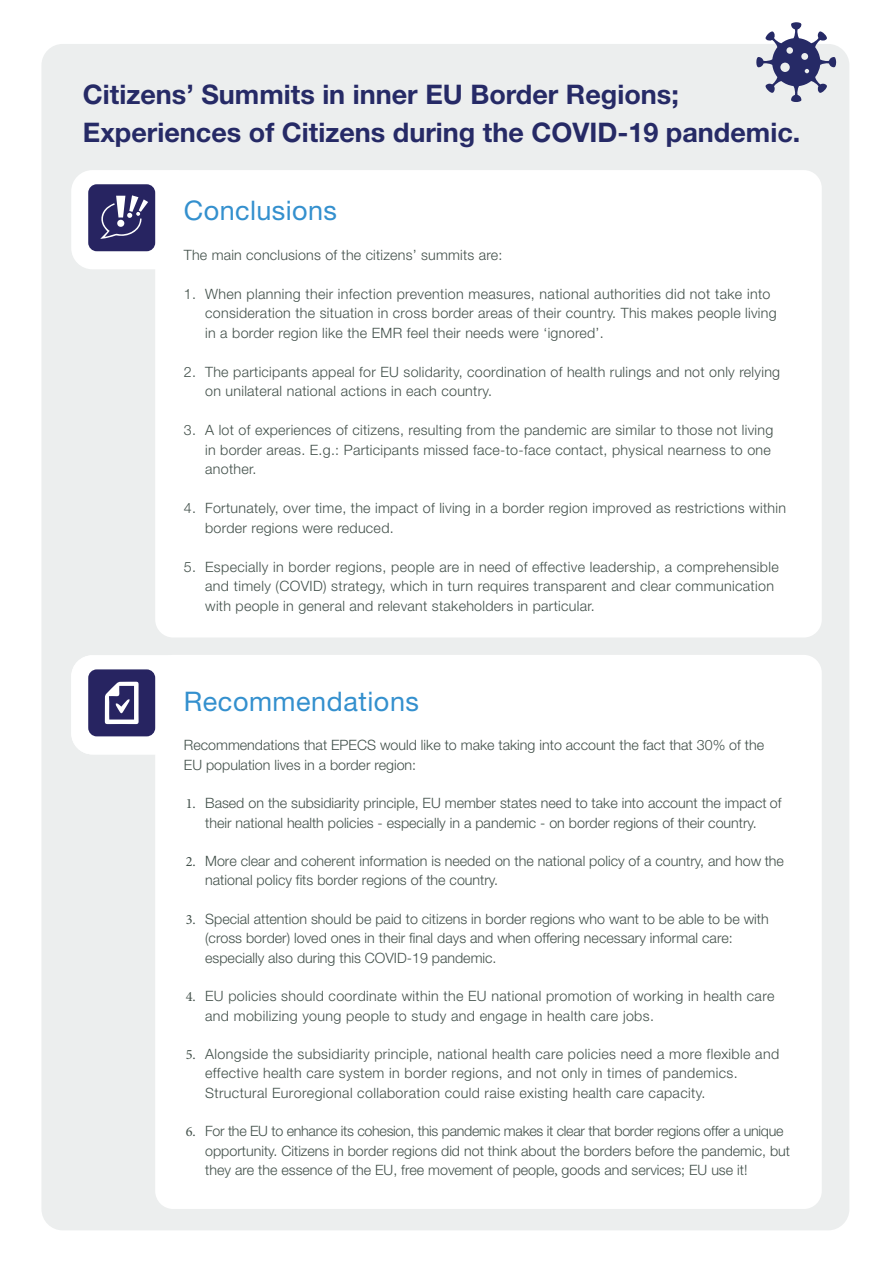
<style>
.page{position:relative;width:893px;height:1263px;background:#fff}
.page>*{position:absolute;margin:0;border:0;box-sizing:border-box;transform-origin:0 0}
.t1{font:700 27px "Helvetica Neue LT Std";color:#262a66}
.t2{font:27px "Helvetica Neue LT Std";letter-spacing:.02em;color:#3490ce}
.t3{font:300 14.25px/19.5px "Helvetica Neue LT Std";letter-spacing:.02em;color:#42504a}
.t4{font:300 14.25px/19.5px "Helvetica Neue LT Std";color:#42504a}
.s1{font-family:"Minion Pro";font-weight:400}
</style>
<div class="page">
<div style="left:41px;top:44px;width:808px;height:1186px;background:#eceeee;border-radius:21px"></div>
<div style="left:71px;top:170px;width:125px;height:99px;background:#fff;border-radius:21px"></div>
<div style="left:155px;top:170px;width:667px;height:467px;background:#fff;border-radius:18px"></div>
<div style="left:155px;top:655px;width:667px;height:554px;background:#fff;border-radius:18px"></div>
<div style="left:88px;top:184px;width:67px;height:67px;background:#272461;border-radius:9px"></div>
<svg style="left:100px;top:195px;width:48px;height:44px"></svg>
<div style="left:71px;top:655px;width:125px;height:99px;background:#fff;border-radius:21px"></div>
<div style="left:88px;top:669px;width:67px;height:67px;background:#272461;border-radius:9px"></div>
<svg style="left:105px;top:682px;width:34px;height:42px"></svg>
<svg style="left:756px;top:22px;width:80px;height:80px"></svg>
<p class="t1" style="left:83px;top:78px;width:597px">Citizens’ Summits in inner EU Border Regions;</p>
<p class="t1" style="left:83px;top:115px;width:719px">Experiences of Citizens during the COVID-19 pandemic.</p>
<p class="t2" style="left:184px;top:194px;width:155px">Conclusions</p>
<p class="t3" style="left:184px;top:245px;width:320px">The main conclusions of the citizens’ summits are:</p>
<p class="t3" style="left:205px;top:284px;width:573px;text-indent:-21px">1. When planning their infection prevention measures, national authorities did not take into consideration the situation in cross border areas of their country. This makes people living</p>
<p class="t3" style="left:205px;top:323px;width:400px">in a border region like the EMR feel their needs were ‘ignored’.</p>
<p class="t3" style="left:205px;top:362px;width:577px;text-indent:-21px">2. The participants appeal for EU solidarity, coordination of health rulings and not only relying on unilateral national actions in each country.</p>
<p class="t3" style="left:205px;top:420px;width:570px;text-indent:-21px">3. A lot of experiences of citizens, resulting from the pandemic are similar to those not living in border areas. E.g.: Participants missed face-to-face contact, physical nearness to one another.</p>
<p class="t3" style="left:205px;top:498px;width:582px;text-indent:-21px">4. Fortunately, over time, the impact of living in a border region improved as restrictions within border regions were reduced.</p>
<p class="t3" style="left:205px;top:557px;width:575px;text-indent:-21px">5. Especially in border regions, people are in need of effective leadership, a comprehensible and timely (COVID) strategy, which in turn requires transparent and clear communication</p>
<p class="t3" style="left:205px;top:596px;width:391px">with people in general and relevant stakeholders in particular.</p>
<p class="t2" style="left:184px;top:685px;width:237px">Recommendations</p>
<p class="t4" style="left:184px;top:735px;width:582px">Recommendations that EPECS would like to make taking into account the fact that 30% of the</p>
<p class="t4" style="left:184px;top:755px;width:234px">EU population lives in a border region:</p>
<p class="t4" style="left:186px;top:793px;width:597px;text-align:center"><span class="s1">1.</span> Based on the subsidiarity principle, EU member states need to take into account the impact of their national health policies - especially in a pandemic - on border regions of their country.</p>
<p class="t4" style="left:205px;top:850px;width:580px;text-indent:-19px"><span class="s1">2.</span> More clear and coherent information is needed on the national policy of a country, and how the national policy fits border regions of the country.</p>
<p class="t4" style="left:205px;top:909px;width:565px;line-height:18.6px;text-indent:-19px"><span class="s1">3.</span> Special attention should be paid to citizens in border regions who want to be able to be with (cross border) loved ones in their final days and when offering necessary informal care:</p>
<p class="t4" style="left:205px;top:948px;width:293px">especially also during this COVID-19 pandemic.</p>
<p class="t3" style="left:205px;top:986px;width:571px;text-indent:-19px"><span class="s1">4.</span> EU policies should coordinate within the EU national promotion of working in health care and mobilizing young people to study and engage in health care jobs.</p>
<p class="t3" style="left:205px;top:1044px;width:575px;text-indent:-19px"><span class="s1">5.</span> Alongside the subsidiarity principle, national health care policies need a more flexible and effective health care system in border regions, and not only in times of pandemics.<br>Structural Euroregional collaboration could raise existing health care capacity.</p>
<p class="t4" style="left:205px;top:1121px;width:586px;text-indent:-19px"><span class="s1">6.</span> For the EU to enhance its cohesion, this pandemic makes it clear that border regions offer a unique opportunity. Citizens in border regions did not think about the borders before the pandemic, but they are the essence of the EU, free movement of people<span class="s1">,</span> goods and services; EU use it!</p>
</div>
